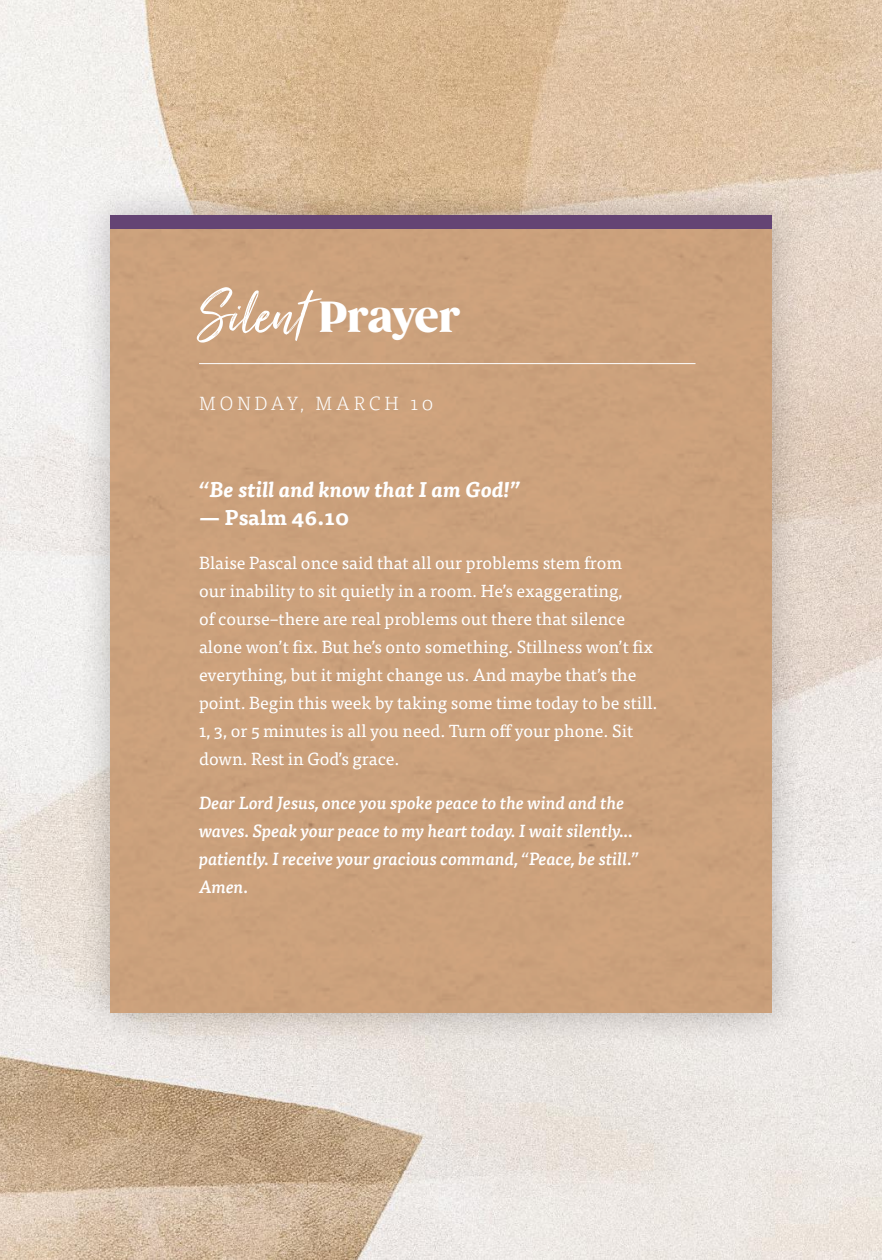
<style>
.page{position:relative;width:882px;height:1260px;background:#fff}
.page>*{position:absolute;margin:0;border:0;box-sizing:border-box;transform-origin:0 0}
.t1{font:73.5px "Just Lovely Slanted";color:#fff}
.t2{font:italic 700 21px "Tisa Pro";letter-spacing:.01em;color:#fff}
.t3{font:700 21px "Tisa Pro";color:#fff}
.t4{font:300 19.25px "Tisa Pro";letter-spacing:.2em;color:#fff}
.t5{font:17.5px/28px "Tisa Pro";color:#fff}
.t6{font:italic 500 17.5px/28px "Tisa Pro";color:#fff}
.s1{font-family:"Gazpacho";font-weight:900;font-size:42px}
</style>
<div class="page">
<img style="left:0;top:0;width:882px;height:1260px">
<div style="left:75px;top:180px;width:732px;height:868px;background:#241f1f;opacity:.35"></div>
<div style="left:110px;top:229px;width:662px;height:784px;background:#cca17c"></div>
<div style="left:110px;top:215px;width:662px;height:14px;background:#644474"></div>
<hr style="left:199px;top:363px;width:497px;height:1px;background:#fff">
<h1 class="t1" style="left:199px;top:270px;width:263px">Silent <span class="s1">Prayer</span></h1>
<p class="t4" style="left:199px;top:390px;width:236px">MONDAY, MARCH 10</p>
<p class="t2" style="left:199px;top:473px;width:323px">“Be still and know that I am God!”</p>
<p class="t3" style="left:199px;top:501px;width:152px">— Psalm 46.10</p>
<p class="t5" style="left:199px;top:548px;width:460px">Blaise Pascal once said that all our problems stem from<br>our inability to sit quietly in a room. He’s exaggerating,<br>of course–there are real problems out there that silence alone won’t fix. But he’s onto something. Stillness won’t fix everything, but it might change us. And maybe that’s the point. Begin this week by taking some time today to be still.<br>1, 3, or 5 minutes is all you need. Turn off your phone. Sit down. Rest in God’s grace.</p>
<p class="t6" style="left:199px;top:787px;width:441px">Dear Lord Jesus, once you spoke peace to the wind and the waves. Speak your peace to my heart today. I wait silently... patiently. I receive your gracious command, “Peace, be still.” Amen.</p>
</div>
